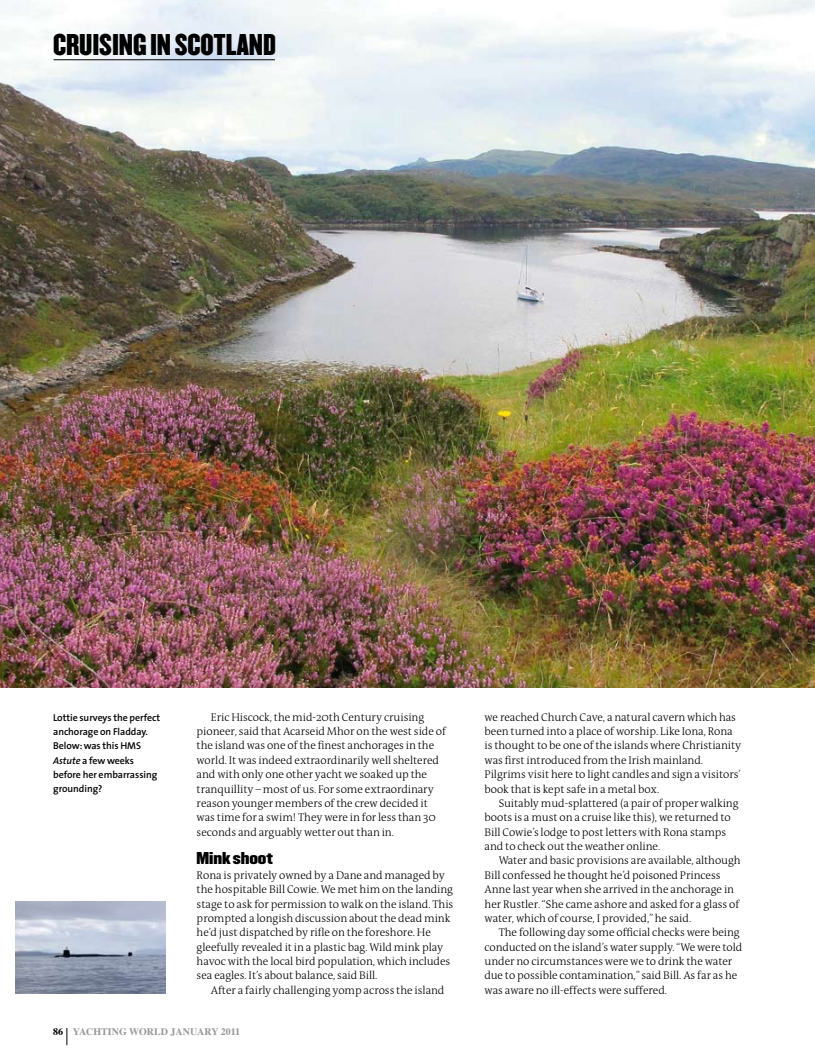
<style>
.page{position:relative;width:815px;height:1063px;background:#fff}
.page>*{position:absolute;margin:0;border:0;box-sizing:border-box;transform-origin:0 0}
.t1{font:26.25px "Champion HTF Welterweight";letter-spacing:-.005em;color:#000}
.t2{font:15px "Champion HTF Middleweight";letter-spacing:-.005em;color:#000}
.t3{font:300 11.25px/14.4px "The Antiqua B3";letter-spacing:-.005em;color:#000}
.t4{font:600 10px/14.4px "The Sans";letter-spacing:-.005em;color:#000}
.t5{font:700 10px "Times";color:#959799}
.s1{font-style:italic}
.s2{color:#000}
</style>
<div class="page">
<img style="left:15px;top:901px;width:151px;height:93px">
<img style="left:0;top:0;width:815px;height:687px">
<svg style="left:67px;top:1028px;width:1px;height:17px"></svg>
<hr style="left:54px;top:59px;width:221px;height:1px;background:#000">
<h1 class="t1" style="left:53px;top:27px;width:224px">CRUISING IN SCOTLAND</h1>
<p class="t4" style="left:53px;top:710px;width:109px">Lottie surveys the perfect anchorage on Fladday.<br>Below: was this HMS<br><span class="s1">Astute</span> a few weeks before her embarrassing grounding?</p>
<p class="t3" style="left:197px;top:710px;width:251px;text-indent:14px">Eric Hiscock, the mid-20th Century cruising pioneer, said that Acarseid Mhor on the west side of the island was one of the finest anchorages in the world. It was indeed extraordinarily well sheltered and with only one other yacht we soaked up the tranquillity – most of us. For some extraordinary reason younger members of the crew decided it was time for a swim! They were in for less than 30 seconds and arguably wetter out than in.</p>
<h2 class="t2" style="left:197px;top:848px;width:78px">Mink shoot</h2>
<p class="t3" style="left:197px;top:868px;width:258px">Rona is privately owned by a Dane and managed by the hospitable Bill Cowie. We met him on the landing stage to ask for permission to walk on the island. This prompted a longish discussion about the dead mink he’d just dispatched by rifle on the foreshore. He gleefully revealed it in a plastic bag. Wild mink play havoc with the local bird population, which includes sea eagles. It’s about balance, said Bill.</p>
<p class="t3" style="left:211px;top:983px;width:235px">After a fairly challenging yomp across the island</p>
<p class="t5" style="left:53px;top:1022px;width:153px"><span class="s2">86</span> YACHTING WORLD JANUARY</p>
<p class="t5" style="left:221px;top:1022px;width:21px">2011</p>
<p class="t3" style="left:485px;top:710px;width:258px">we reached Church Cave, a natural cavern which has been turned into a place of worship. Like Iona, Rona is thought to be one of the islands where Christianity was first introduced from the Irish mainland.<br>Pilgrims visit here to light candles and sign a visitors’ book that is kept safe in a metal box.</p>
<p class="t3" style="left:485px;top:796px;width:256px;text-indent:14px">Suitably mud-splattered (a pair of proper walking boots is a must on a cruise like this), we returned to Bill Cowie’s lodge to post letters with Rona stamps and to check out the weather online.</p>
<p class="t3" style="left:485px;top:854px;width:258px;text-indent:14px">Water and basic provisions are available, although Bill confessed he thought he’d poisoned Princess Anne last year when she arrived in the anchorage in her Rustler. “She came ashore and asked for a glass of water, which of course, I provided,” he said.</p>
<p class="t3" style="left:485px;top:926px;width:259px;text-indent:14px">The following day some official checks were being conducted on the island’s water supply. “We were told under no circumstances were we to drink the water due to possible contamination,” said Bill. As far as he was aware no ill-effects were suffered.</p>
</div>
